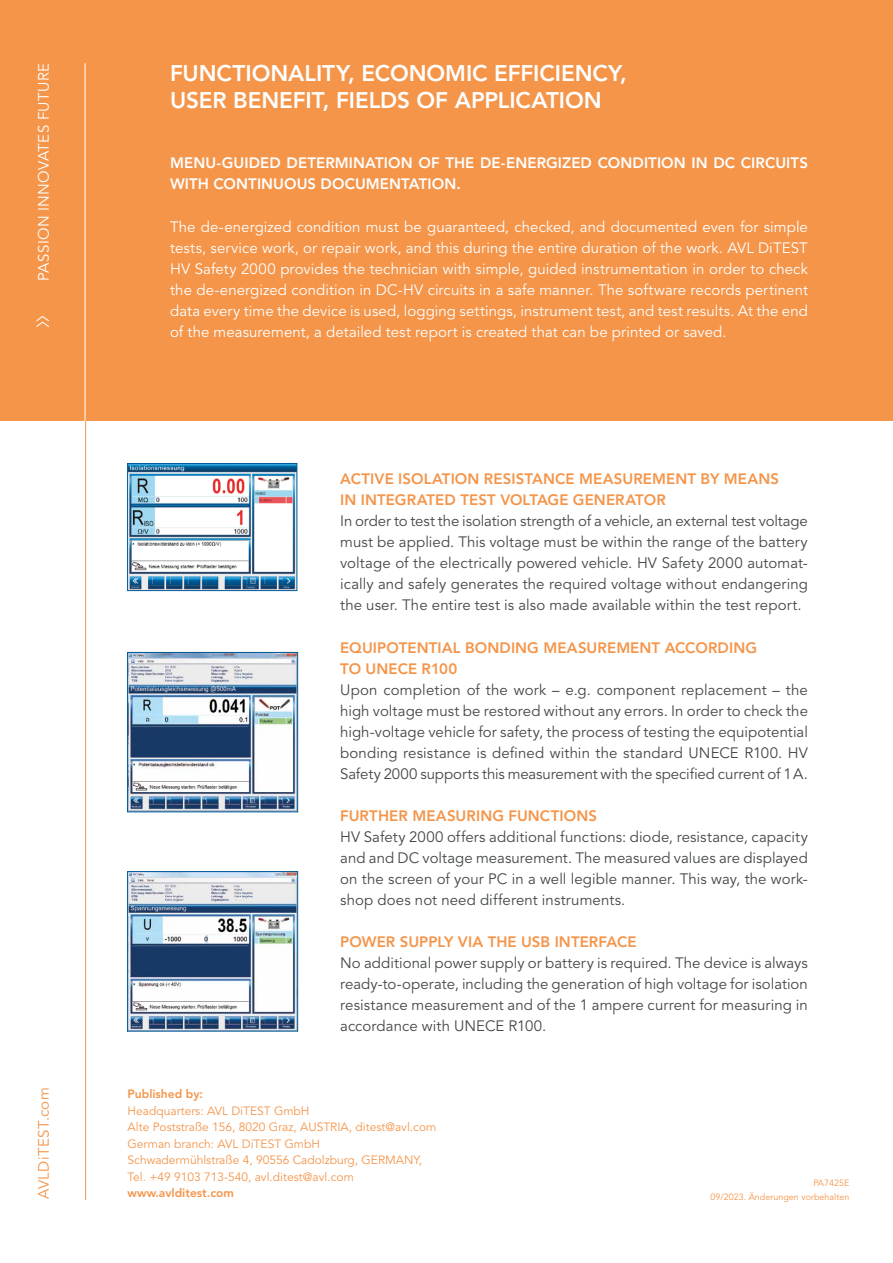
<style>
.page{position:relative;width:893px;height:1263px;background:#fff}
.page>*{position:absolute;margin:0;border:0;box-sizing:border-box;transform-origin:0 0}
.t1{font:800 22.5px/27px "Avenir LT Std";letter-spacing:-.005em;color:#fff}
.t2{font:15px/21px "Avenir LT Std";letter-spacing:.005em;color:#444749;text-align:justify}
.t3{font:15px/21px "Avenir LT Std";letter-spacing:.01em;color:#fff;text-align:justify}
.t4{font:800 15px/21px "Avenir LT Std";letter-spacing:.005em;color:#f4954a}
.t5{font:800 15px/21px "Avenir LT Std";letter-spacing:.005em;color:#fff}
.t6{font:15px "Avenir LT Std";letter-spacing:.025em;color:#f4954a}
.t7{font:12px/16.5px "Avenir LT Std";color:#f4954a}
.t8{font:800 12px "Avenir LT Std";color:#f4954a}
.t9{font:9px/13.5px "Avenir LT Std";color:#f4954a;text-align:right}
</style>
<div class="page">
<div style="left:0;top:0;width:893px;height:421px;background:#f4954a"></div>
<hr style="left:85px;top:64px;width:1px;height:1136px;background:#f4954a">
<img style="left:129px;top:465px;width:166px;height:124px">
<div style="left:127px;top:463px;width:170px;height:128px;border:1px solid #005a9a"></div>
<img style="left:129px;top:654px;width:167px;height:156px">
<div style="left:127px;top:652px;width:171px;height:160px;border:1px solid #005a9a"></div>
<img style="left:129px;top:873px;width:167px;height:156px">
<div style="left:127px;top:871px;width:171px;height:160px;border:1px solid #005a9a"></div>
<hr style="left:85px;top:63px;width:1px;height:358px;background:#fff">
<svg style="left:36px;top:316px;width:13px;height:11px"></svg>
<p class="t3" style="left:34px;top:281px;width:219px;rotate:-90deg">PASSION INNOVATES FUTURE</p>
<p class="t6" style="left:35px;top:1199px;width:113px;rotate:-90deg">AVLDiTEST.com</p>
<h1 class="t1" style="left:170px;top:60px;width:458px">FUNCTIONALITY, ECONOMIC EFFICIENCY,<br>USER BENEFIT, FIELDS OF APPLICATION</h1>
<p class="t5" style="left:170px;top:153px;width:639px">MENU-GUIDED DETERMINATION OF THE DE-ENERGIZED CONDITION IN DC CIRCUITS<br>WITH CONTINUOUS DOCUMENTATION.</p>
<p class="t3" style="left:170px;top:216px;width:639px">The de-energized condition must be guaranteed, checked, and documented even for simple tests, service work, or repair work, and this during the entire duration of the work. AVL DiTEST HV Safety 2000 provides the technician with simple, guided instrumentation in order to check the de-energized condition in DC-HV circuits in a safe manner. The software records pertinent data every time the device is used, logging settings, instrument test, and test results. At the end of the measurement, a detailed test report is created that can be printed or saved.</p>
<p class="t4" style="left:340px;top:468px;width:440px">ACTIVE ISOLATION RESISTANCE MEASUREMENT BY MEANS<br>IN INTEGRATED TEST VOLTAGE GENERATOR</p>
<p class="t2" style="left:340px;top:511px;width:469px">In order to test the isolation strength of a vehicle, an external test voltage must be applied. This voltage must be within the range of the battery voltage of the electrically powered vehicle. HV Safety 2000 automat&shy;ically and safely generates the required voltage without endangering the user. The entire test is also made available within the test report.</p>
<p class="t4" style="left:340px;top:637px;width:418px">EQUIPOTENTIAL BONDING MEASUREMENT ACCORDING<br>TO UNECE R100</p>
<p class="t2" style="left:340px;top:679px;width:469px">Upon completion of the work – e.g. component replacement – the high voltage must be restored without any errors. In order to check the high-voltage vehicle for safety, the process of testing the equipotential bonding resistance is defined within the standard UNECE R100. HV Safety 2000 supports this measurement with the specified current of 1A.</p>
<p class="t4" style="left:340px;top:805px;width:258px">FURTHER MEASURING FUNCTIONS</p>
<p class="t2" style="left:340px;top:827px;width:469px">HV Safety 2000 offers additional functions: diode, resistance, capacity and and DC voltage measurement. The measured values are displayed on the screen of your PC in a well legible manner. This way, the work&shy;shop does not need different instruments.</p>
<p class="t4" style="left:340px;top:931px;width:298px">POWER SUPPLY VIA THE USB INTERFACE</p>
<p class="t2" style="left:340px;top:953px;width:469px">No additional power supply or battery is required. The device is always ready-to-operate, including the generation of high voltage for isolation resistance measurement and of the 1 ampere current for measuring in accordance with UNECE R100.</p>
<p class="t8" style="left:128px;top:1087px;width:77px">Published by:</p>
<p class="t7" style="left:128px;top:1103px;width:310px">Headquarters: AVL DiTEST GmbH<br>Alte Poststraße 156, 8020 Graz, AUSTRIA, ditest@avl.com German branch: AVL DiTEST GmbH<br>Schwadermühlstraße 4, 90556 Cadolzburg, GERMANY, Tel. +49 9103 713-540, avl.ditest@avl.com</p>
<p class="t8" style="left:128px;top:1186px;width:108px">www.avlditest.com</p>
<p class="t9" style="left:710px;top:1177px;width:141px">PA7425E<br>09/2023. Änderungen vorbehalten</p>
</div>
